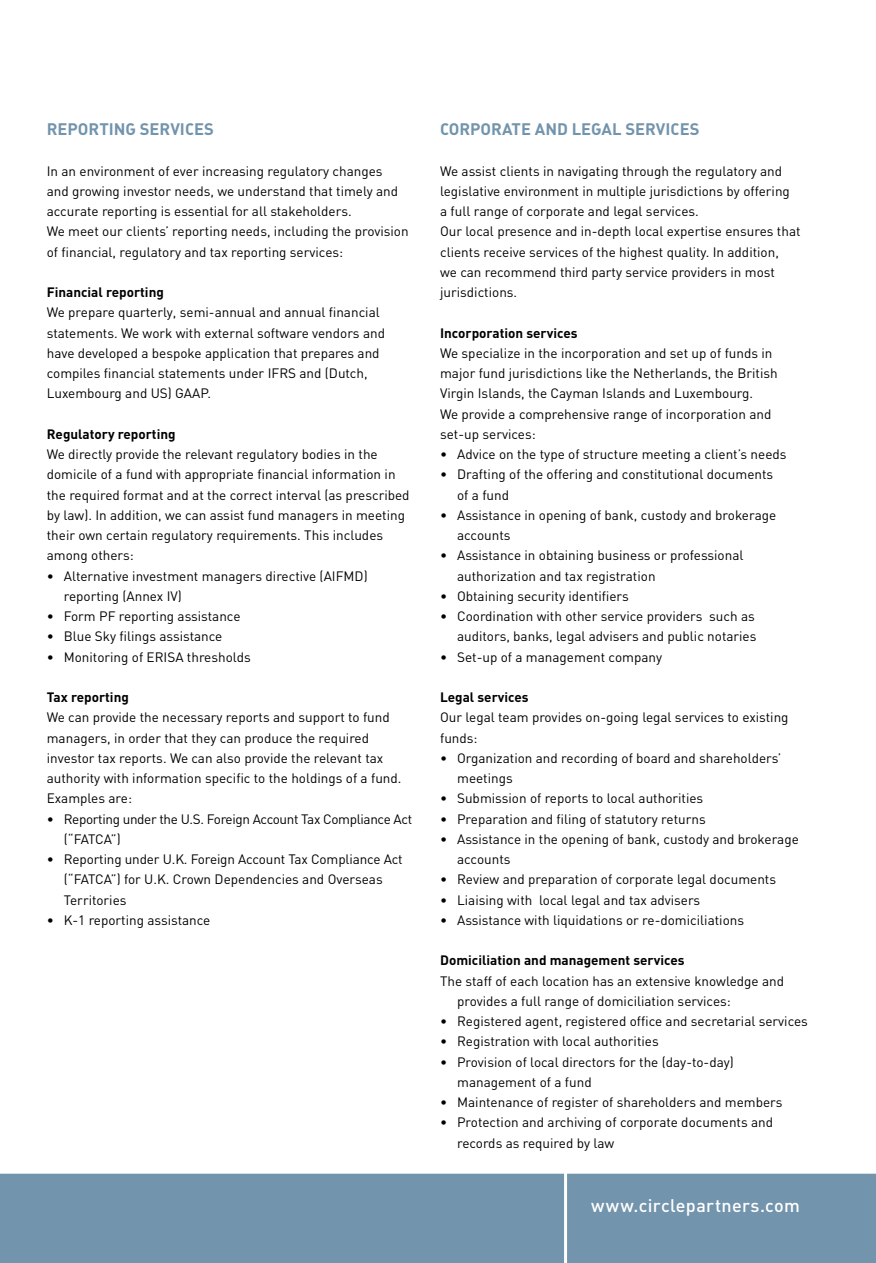
<style>
.page{position:relative;width:876px;height:1263px;background:#fff}
.page>*{position:absolute;margin:0;border:0;box-sizing:border-box;transform-origin:0 0}
.t1{font:500 18px "DIN";letter-spacing:.015em;color:#fff}
.t2{font:700 16.5px "DIN";color:#7294ac}
.t3{font:13.5px/20.2px "DIN";color:#000}
.t4{font:700 13.5px "DIN";color:#000}
.t5{font:13.5px/20.2px "DIN";letter-spacing:-.025em;color:#000}
</style>
<div class="page">
<div style="left:0;top:1174px;width:876px;height:89px;background:#7294ac"></div>
<hr style="left:564px;top:1122px;width:3px;height:141px;background:#fff">
<p class="t2" style="left:47px;top:118px;width:169px">REPORTING SERVICES</p>
<p class="t3" style="left:47px;top:160px;width:363px">In an environment of ever increasing regulatory changes<br>and growing investor needs, we understand that timely and accurate reporting is essential for all stakeholders.<br>We meet our clients’ reporting needs, including the provision of financial, regulatory and tax reporting services:</p>
<p class="t4" style="left:47px;top:283px;width:119px">Financial reporting</p>
<p class="t3" style="left:47px;top:302px;width:340px">We prepare quarterly, semi-annual and annual financial statements. We work with external software vendors and have developed a bespoke application that prepares and compiles financial statements under IFRS and (Dutch, Luxembourg and US) GAAP.</p>
<p class="t4" style="left:47px;top:425px;width:130px">Regulatory reporting</p>
<p class="t3" style="left:47px;top:444px;width:364px">We directly provide the relevant regulatory bodies in the domicile of a fund with appropriate financial information in the required format and at the correct interval (as prescribed by law). In addition, we can assist fund managers in meeting their own certain regulatory requirements. This includes among others:</p>
<p class="t3" style="left:64px;top:565px;width:305px;text-indent:-17px">• Alternative investment managers directive (AIFMD) reporting (Annex IV)</p>
<p class="t3" style="left:47px;top:606px;width:195px">• Form PF reporting assistance</p>
<p class="t3" style="left:47px;top:626px;width:177px">• Blue Sky filings assistance</p>
<p class="t3" style="left:47px;top:646px;width:206px">• Monitoring of ERISA thresholds</p>
<p class="t4" style="left:47px;top:688px;width:84px">Tax reporting</p>
<p class="t3" style="left:47px;top:707px;width:356px">We can provide the necessary reports and support to fund managers, in order that they can produce the required investor tax reports. We can also provide the relevant tax authority with information specific to the holdings of a fund.<br>Examples are:</p>
<p class="t5" style="left:64px;top:808px;width:350px;text-indent:-17px">• Reporting under the U.S. Foreign Account Tax Compliance Act (“FATCA”)</p>
<p class="t3" style="left:64px;top:849px;width:340px;text-indent:-17px">• Reporting under U.K. Foreign Account Tax Compliance Act (“FATCA”) for U.K. Crown Dependencies and Overseas<br>Territories</p>
<p class="t3" style="left:47px;top:910px;width:165px">• K-1 reporting assistance</p>
<p class="t2" style="left:440px;top:118px;width:261px">CORPORATE AND LEGAL SERVICES</p>
<p class="t3" style="left:440px;top:160px;width:362px">We assist clients in navigating through the regulatory and legislative environment in multiple jurisdictions by offering<br>a full range of corporate and legal services.<br>Our local presence and in-depth local expertise ensures that clients receive services of the highest quality. In addition,<br>we can recommend third party service providers in most jurisdictions.</p>
<p class="t4" style="left:440px;top:324px;width:139px">Incorporation services</p>
<p class="t3" style="left:440px;top:343px;width:339px">We specialize in the incorporation and set up of funds in major fund jurisdictions like the Netherlands, the British Virgin Islands, the Cayman Islands and Luxembourg.<br>We provide a comprehensive range of incorporation and set-up services:</p>
<p class="t3" style="left:440px;top:444px;width:348px">• Advice on the type of structure meeting a client’s needs</p>
<p class="t3" style="left:457px;top:464px;width:318px;text-indent:-17px">• Drafting of the offering and constitutional documents of a fund</p>
<p class="t3" style="left:457px;top:505px;width:321px;text-indent:-17px">• Assistance in opening of bank, custody and brokerage accounts</p>
<p class="t3" style="left:457px;top:545px;width:288px;text-indent:-17px">• Assistance in obtaining business or professional authorization and tax registration</p>
<p class="t3" style="left:440px;top:586px;width:190px">• Obtaining security identifiers</p>
<p class="t3" style="left:440px;top:606px;width:318px;text-align:right">• Coordination with other service providers such as auditors, banks, legal advisers and public notaries</p>
<p class="t3" style="left:440px;top:646px;width:223px">• Set-up of a management company</p>
<p class="t4" style="left:440px;top:688px;width:90px">Legal services</p>
<p class="t3" style="left:440px;top:707px;width:350px">Our legal team provides on-going legal services to existing funds:</p>
<p class="t3" style="left:457px;top:748px;width:326px;text-indent:-17px">• Organization and recording of board and shareholders’ meetings</p>
<p class="t3" style="left:440px;top:788px;width:265px">• Submission of reports to local authorities</p>
<p class="t3" style="left:440px;top:808px;width:267px">• Preparation and filing of statutory returns</p>
<p class="t3" style="left:457px;top:829px;width:343px;text-indent:-17px">• Assistance in the opening of bank, custody and brokerage accounts</p>
<p class="t3" style="left:440px;top:869px;width:338px">• Review and preparation of corporate legal documents</p>
<p class="t3" style="left:440px;top:889px;width:262px">• Liaising with local legal and tax advisers</p>
<p class="t3" style="left:440px;top:910px;width:305px">• Assistance with liquidations or re-domiciliations</p>
<p class="t4" style="left:440px;top:952px;width:246px">Domiciliation and management services</p>
<p class="t3" style="left:457px;top:970px;width:328px;text-indent:-17px">The staff of each location has an extensive knowledge and provides a full range of domiciliation services:</p>
<p class="t3" style="left:440px;top:1011px;width:369px">• Registered agent, registered office and secretarial services</p>
<p class="t3" style="left:440px;top:1031px;width:220px">• Registration with local authorities</p>
<p class="t3" style="left:457px;top:1051px;width:278px;text-indent:-17px">• Provision of local directors for the (day-to-day) management of a fund</p>
<p class="t3" style="left:440px;top:1092px;width:344px">• Maintenance of register of shareholders and members</p>
<p class="t3" style="left:457px;top:1112px;width:318px;text-indent:-17px">• Protection and archiving of corporate documents and records as required by law</p>
<h1 class="t1" style="left:591px;top:1194px;width:210px">www.circlepartners.com</h1>
</div>
